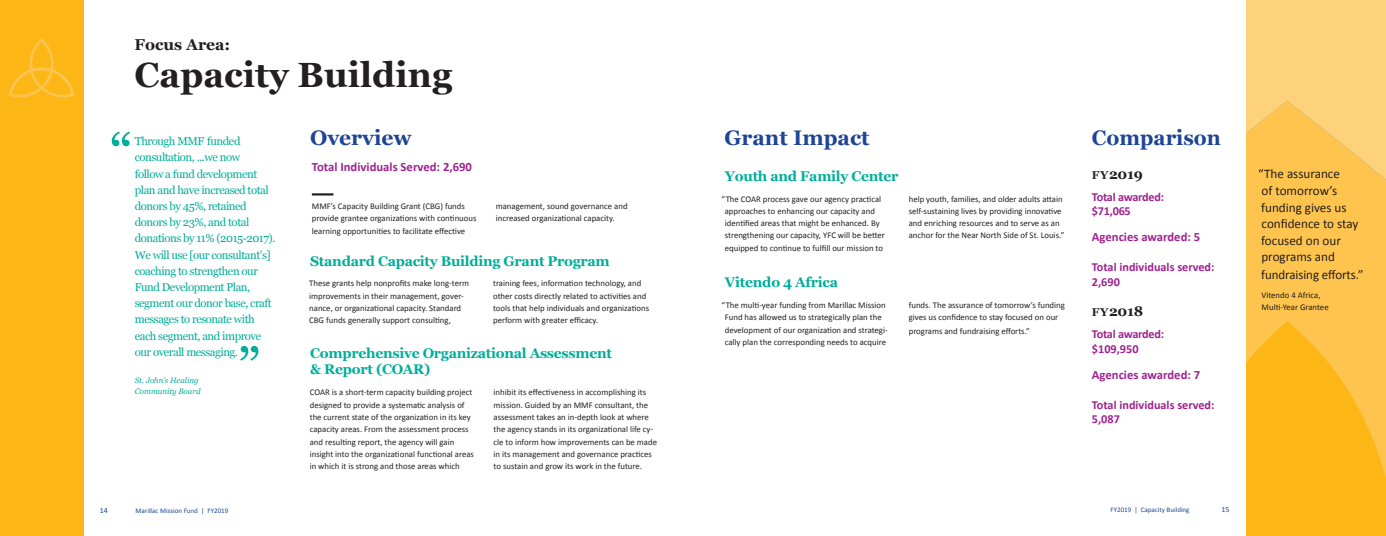
<style>
.page{position:relative;width:1386px;height:536px;background:#fff}
.page>*{position:absolute;margin:0;border:0;box-sizing:border-box;transform-origin:0 0}
.t1{font:56px "Georgia";color:#00ae9a}
.t2{font:700 35px "Georgia";color:#231f20}
.t3{font:700 21px "Georgia";color:#1d4495}
.t4{font:700 15.75px "Georgia";color:#231f20}
.t5{font:700 14px/16.2px "Georgia";letter-spacing:-.02em;color:#00ae9a}
.t6{font:700 14px "Georgia";letter-spacing:-.02em;color:#231f20}
.t7{font:13.12px/16.8px "Calibri";color:#231f20}
.t8{font:700 12.69px "Calibri";color:#9f238e}
.t9{font:700 12.25px/14.9px "Calibri";color:#9f238e}
.t10{font:700 12.25px/14.9px "Calibri";letter-spacing:-.02em;color:#9f238e}
.t11{font:11.38px/16.2px "Georgia";letter-spacing:-.04em;color:#00ae9a}
.t12{font:8.75px/12.2px "Calibri";color:#231f20}
.t13{font:italic 7.88px/10.9px "Georgia";color:#00ae9a}
.t14{font:7.88px "Calibri";color:#1d4495}
.t15{font:7px "Calibri";color:#1d4495}
.s1{font-size:11.29px}
</style>
<div class="page">
<div style="left:1247px;top:0;width:139px;height:101px;background:#fed17b"></div>
<svg style="left:1247px;top:101px;width:139px;height:220px;background:#fdc553"></svg>
<svg style="left:1247px;top:321px;width:139px;height:215px;background:#fcb921"></svg>
<div style="left:0;top:0;width:84px;height:536px;background:#fcb615"></div>
<svg style="left:9px;top:38px;width:66px;height:59px"></svg>
<hr style="left:312px;top:193px;width:21px;height:2px;background:#231f20">
<h3 class="t4" style="left:134px;top:36px;width:97px">Focus Area:</h3>
<h2 class="t2" style="left:134px;top:55px;width:319px">Capacity Building</h2>
<h1 class="t1" style="left:110px;top:122px;width:24px">“</h1>
<p class="t11" style="left:135px;top:133px;width:142px">Through MMF funded consultation, ...we now<br>follow a fund development plan and have increased total donors by 45%, retained donors by 23%, and total donations by 11% (2015-2017).<br>We will use [our consultant’s] coaching to strengthen our<br>Fund Development Plan, segment our donor base, craft messages to resonate with each segment, and improve our overall messaging.</p>
<p class="t13" style="left:135px;top:374px;width:67px">St. John’s Healing<br>Community Board</p>
<h1 class="t1" style="left:238px;top:336px;width:24px">”</h1>
<p class="t14" style="left:100px;top:504px;width:9px">14</p>
<p class="t15" style="left:136px;top:505px;width:94px">Marillac Mission Fund | FY2019</p>
<h3 class="t3" style="left:310px;top:125px;width:103px">Overview</h3>
<h3 class="t3" style="left:725px;top:126px;width:147px">Grant Impact</h3>
<h3 class="t8" style="left:312px;top:158px;width:162px">Total Individuals Served: 2,690</h3>
<p class="t12" style="left:312px;top:200px;width:166px">MMF’s Capacity Building Grant (CBG) funds provide grantee organizations with continuous learning opportunities to facilitate effective</p>
<p class="t12" style="left:496px;top:200px;width:133px">management, sound governance and increased organizational capacity.</p>
<h3 class="t5" style="left:310px;top:253px;width:301px">Standard Capacity Building Grant Program</h3>
<p class="t12" style="left:309px;top:277px;width:161px">These grants help nonprofits make long-term improvements in their management, gover&shy;nance, or organizational capacity. Standard CBG funds generally support consulting,</p>
<p class="t12" style="left:493px;top:277px;width:158px">training fees, information technology, and other costs directly related to activities and tools that help individuals and organizations perform with greater efficacy.</p>
<h3 class="t5" style="left:310px;top:345px;width:303px">Comprehensive Organizational Assessment &amp; Report (COAR)</h3>
<p class="t12" style="left:310px;top:386px;width:166px">COAR is a short-term capacity building project designed to provide a systematic analysis of the current state of the organization in its key capacity areas. From the assessment process and resulting report, the agency will gain insight into the organizational functional areas in which it is strong and those areas which</p>
<p class="t12" style="left:494px;top:386px;width:165px">inhibit its effectiveness in accomplishing its mission. Guided by an MMF consultant, the assessment takes an in-depth look at where the agency stands in its organizational life cy&shy;cle to inform how improvements can be made in its management and governance practices to sustain and grow its work in the future.</p>
<h3 class="t5" style="left:725px;top:168px;width:175px">Youth and Family Center</h3>
<p class="t12" style="left:725px;top:192px;width:162px;text-indent:-3px">“The COAR process gave our agency practical approaches to enhancing our capacity and identified areas that might be enhanced. By strengthening our capacity, YFC will be better equipped to continue to fulfill our mission to</p>
<p class="t12" style="left:909px;top:192px;width:157px">help youth, families, and older adults attain self-sustaining lives by providing innovative and enriching resources and to serve as an anchor for the Near North Side of St. Louis.”</p>
<h3 class="t5" style="left:725px;top:273px;width:115px">Vitendo 4 Africa</h3>
<p class="t12" style="left:722px;top:298px;width:168px;text-align:center">“The multi-year funding from Marillac Mission Fund has allowed us to strategically plan the development of our organization and strategi&shy;cally plan the corresponding needs to acquire</p>
<p class="t12" style="left:909px;top:298px;width:158px">funds. The assurance of tomorrow’s funding gives us confidence to stay focused on our</p>
<p class="t12" style="left:909px;top:325px;width:123px">programs and fundraising efforts.”</p>
<h3 class="t3" style="left:1092px;top:126px;width:131px">Comparison</h3>
<h3 class="t6" style="left:1092px;top:166px;width:52px"><span class="s1">fy</span>2019</h3>
<h3 class="t10" style="left:1092px;top:188px;width:74px">Total awarded: $71,065</h3>
<h3 class="t8" style="left:1092px;top:228px;width:110px">Agencies awarded: 5</h3>
<h3 class="t9" style="left:1092px;top:259px;width:124px">Total individuals served:<br>2,690</h3>
<h3 class="t6" style="left:1092px;top:303px;width:53px"><span class="s1">fy</span>2018</h3>
<h3 class="t10" style="left:1092px;top:326px;width:74px">Total awarded: $109,950</h3>
<h3 class="t8" style="left:1092px;top:365px;width:110px">Agencies awarded: 7</h3>
<h3 class="t9" style="left:1092px;top:396px;width:124px">Total individuals served:<br>5,087</h3>
<p class="t15" style="left:1111px;top:504px;width:81px">FY2019 | Capacity Building</p>
<p class="t14" style="left:1221px;top:504px;width:9px">15</p>
<h3 class="t7" style="left:1258px;top:165px;width:107px">“The assurance<br>of tomorrow’s funding gives us confidence to stay focused on our programs and fundraising efforts.”</h3>
<p class="t12" style="left:1261px;top:289px;width:69px">Vitendo 4 Africa,<br>Multi-Year Grantee</p>
</div>
